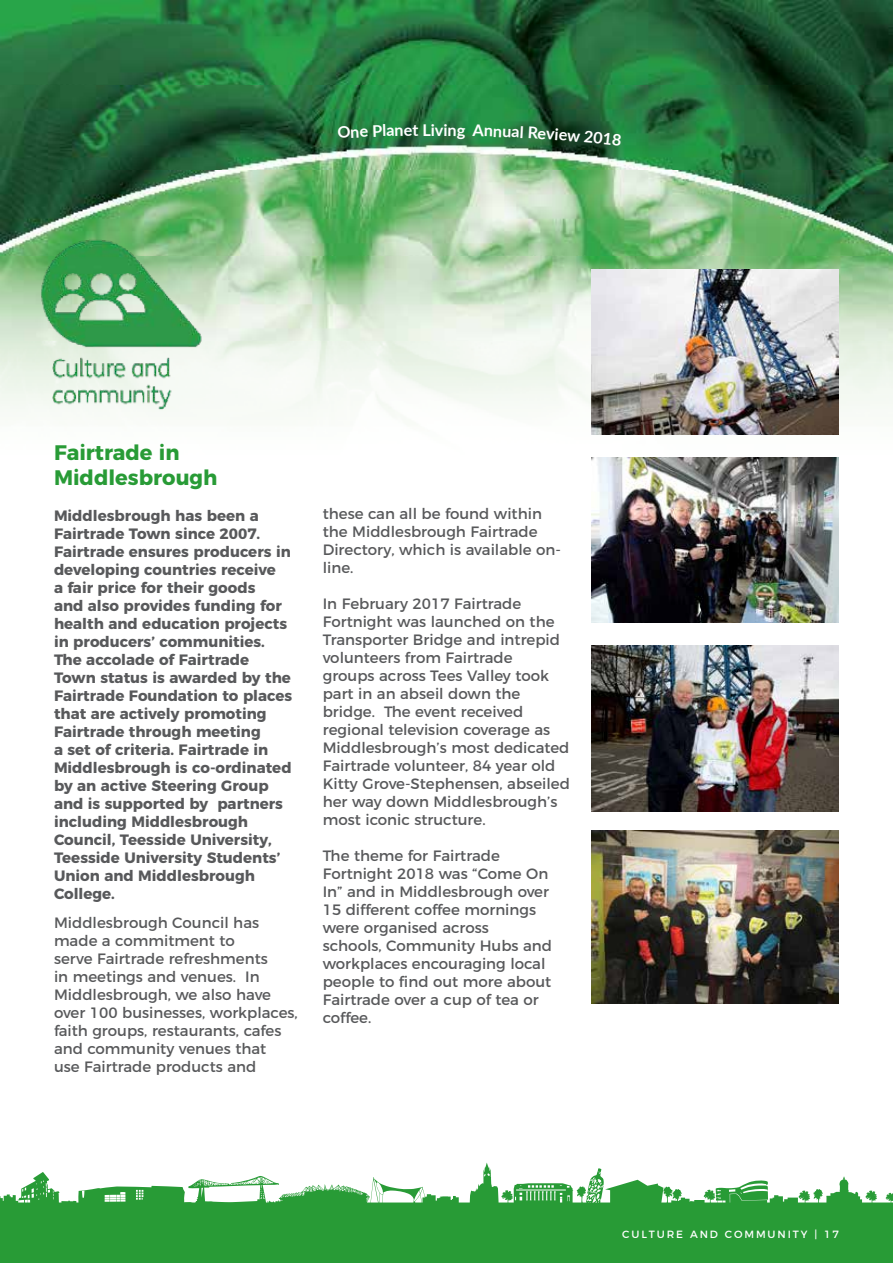
<style>
.page{position:relative;width:893px;height:1263px;background:#fff}
.page>*{position:absolute;margin:0;border:0;box-sizing:border-box;transform-origin:0 0}
.t1{font:700 21px "Montserrat";color:#289b36}
.t2{font:700 16.2px "Lato";color:#fff}
.t3{font:15px/18px "Montserrat";color:#58595b}
.t4{font:700 15px/18px "Montserrat";color:#58595b}
.t5{font:10.5px "Montserrat";letter-spacing:.18em;color:#fff}
</style>
<div class="page">
<img style="left:0;top:0;width:893px;height:458px">
<img style="left:0;top:171px;width:271px;height:287px">
<img style="left:591px;top:270px;width:248px;height:164px">
<img style="left:591px;top:831px;width:248px;height:172px">
<img style="left:591px;top:646px;width:248px;height:166px">
<img style="left:591px;top:458px;width:248px;height:165px">
<svg style="left:0;top:1162px;width:893px;height:101px;fill:#289b36"></svg>
<svg style="left:338px;top:124px;width:47px;height:14px"></svg>
<svg style="left:449px;top:127px;width:16px;height:12px"></svg>
<svg style="left:512px;top:126px;width:11px;height:12px"></svg>
<svg style="left:567px;top:131px;width:55px;height:15px"></svg>
<p class="t2" style="left:422px;top:118px;width:27px">Livi</p>
<p class="t2" style="left:386px;top:118px;width:33px;rotate:-1deg">anet</p>
<p class="t2" style="left:473px;top:118px;width:40px;rotate:2deg">Annu</p>
<p class="t2" style="left:529px;top:120px;width:41px;rotate:4deg">Revie</p>
<p class="t1" style="left:54px;top:435px;width:127px">Fairtrade in</p>
<h3 class="t1" style="left:54px;top:461px;width:165px">Middlesbrough</h3>
<p class="t4" style="left:54px;top:506px;width:240px">Middlesbrough has been a<br>Fairtrade Town since 2007.<br>Fairtrade ensures producers in developing countries receive<br>a fair price for their goods<br>and also provides funding for health and education projects in producers’ communities.<br>The accolade of Fairtrade<br>Town status is awarded by the<br>Fairtrade Foundation to places that are actively promoting<br>Fairtrade through meeting<br>a set of criteria. Fairtrade in<br>Middlesbrough is co-ordinated by an active Steering Group and is supported by partners including Middlesbrough<br>Council, Teesside University,<br>Teesside University Students’<br>Union and Middlesbrough<br>College.</p>
<p class="t3" style="left:54px;top:912px;width:245px">Middlesbrough Council has made a commitment to<br>serve Fairtrade refreshments<br>in meetings and venues. In<br>Middlesbrough, we also have over 100 businesses, workplaces, faith groups, restaurants, cafes and community venues that<br>use Fairtrade products and</p>
<p class="t3" style="left:323px;top:504px;width:240px">these can all be found within the Middlesbrough Fairtrade<br>Directory, which is available on&shy;line.</p>
<p class="t3" style="left:323px;top:594px;width:249px">In February 2017 Fairtrade<br>Fortnight was launched on the<br>Transporter Bridge and intrepid volunteers from Fairtrade<br>groups across Tees Valley took part in an abseil down the bridge. The event received regional television coverage as<br>Middlesbrough’s most dedicated<br>Fairtrade volunteer, 84 year old<br>Kitty Grove-Stephensen, abseiled her way down Middlesbrough’s most iconic structure.</p>
<p class="t3" style="left:323px;top:846px;width:231px">The theme for Fairtrade<br>Fortnight 2018 was “Come On<br>In” and in Middlesbrough over<br>15 different coffee mornings were organised across<br>schools, Community Hubs and workplaces encouraging local people to find out more about<br>Fairtrade over a cup of tea or coffee.</p>
<p class="t5" style="left:622px;top:1226px;width:218px">CULTURE AND COMMUNITY | 17</p>
</div>
